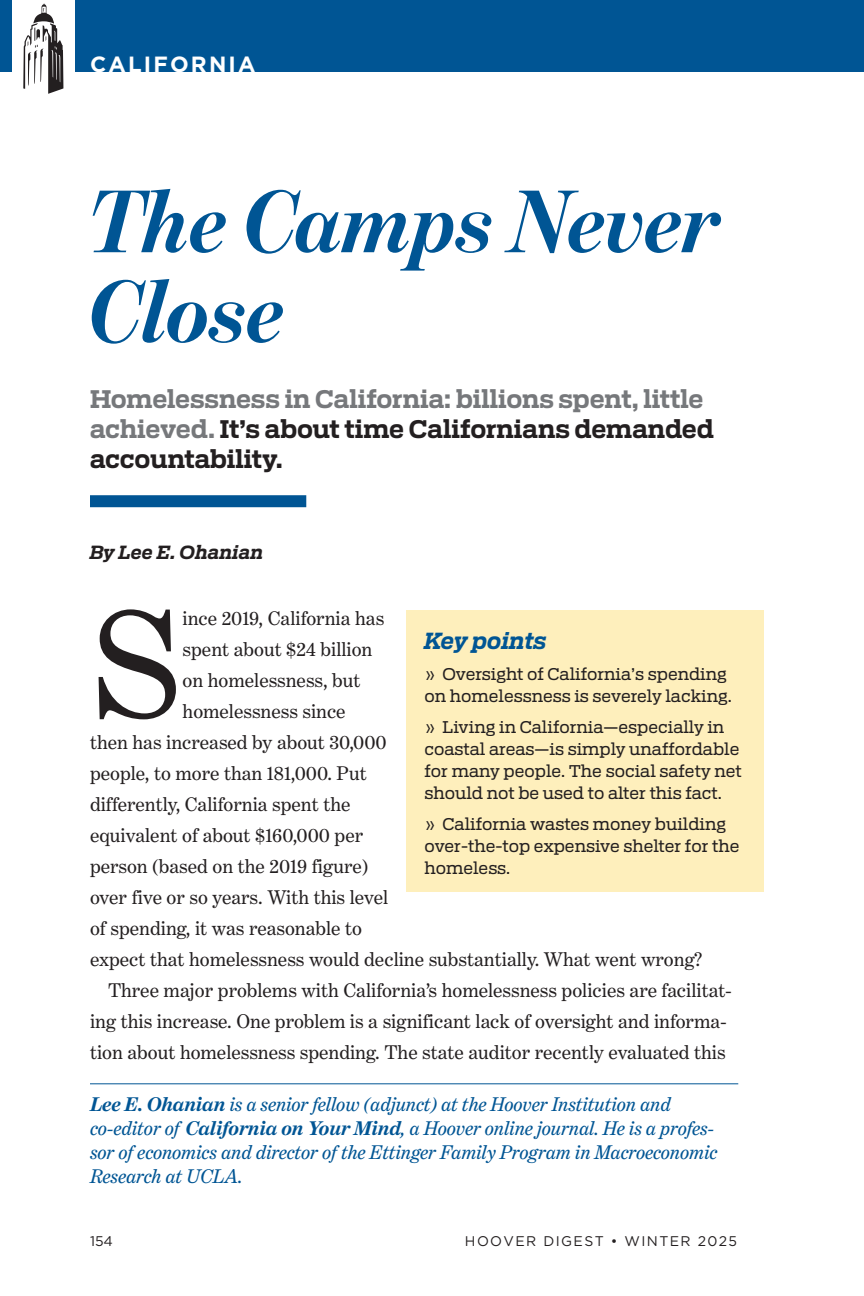
<style>
.page{position:relative;width:864px;height:1296px;background:#fff}
.page>*{position:absolute;margin:0;border:0;box-sizing:border-box;transform-origin:0 0}
.t1{font:156px "Benton Modern Text";color:#231f20}
.t2{font:italic 700 90px/90px "Benton Mod Disp";letter-spacing:-.005em;color:#005594}
.t3{font:700 24px/30px "Receiver";letter-spacing:-.005em;color:#76787b}
.t4{font:700 22px "Gotham";letter-spacing:.1em;color:#fff}
.t5{font:italic 700 22px "Receiver";color:#005594}
.t6{font:20px "Benton Modern Text";color:#231f20}
.t7{font:italic 20px/24px "Benton Modern Text";color:#005594}
.t8{font:italic 700 18px "Receiver";letter-spacing:.015em;color:#231f20}
.t9{font:16px/22px "Receiver";color:#231f20}
.t10{font:14px "Gotham";letter-spacing:.1em;color:#231f20}
.s1{color:#231f20}
.s2{font-weight:700}
</style>
<div class="page">
<div style="left:0;top:0;width:864px;height:72px;background:#005594"></div>
<div style="left:12px;top:0;width:63px;height:94px;background:#fff"></div>
<svg style="left:23px;top:4px;width:40px;height:90px"></svg>
<div style="left:90px;top:495px;width:216px;height:12px;background:#005594"></div>
<hr style="left:90px;top:1083px;width:648px;height:1px;background:#005594">
<div style="left:406px;top:610px;width:358px;height:282px;background:#feefbc"></div>
<p class="t4" style="left:90px;top:50px;width:167px">CALIFORNIA</p>
<h2 class="t2" style="left:90px;top:176px;width:633px">The Camps Never<br>Close</h2>
<p class="t3" style="left:90px;top:385px;width:625px">Homelessness in California: billions spent, little achieved. <span class="s1">It’s about time Californians demanded accountability.</span></p>
<p class="t8" style="left:90px;top:541px;width:175px">By Lee E. Ohanian</p>
<h1 class="t1" style="left:90px;top:578px;width:94px">S</h1>
<p class="t6" style="left:183px;top:607px;width:203px">ince 2019, California has</p>
<p class="t5" style="left:424px;top:628px;width:124px">Key points</p>
<p class="t9" style="left:424px;top:664px;width:309px">» Oversight of California’s spending on homelessness is severely lacking.</p>
<p class="t9" style="left:424px;top:717px;width:319px">» Living in California—especially in coastal areas—is simply unaffordable for many people. The social safety net should not be used to alter this fact.</p>
<p class="t9" style="left:424px;top:814px;width:316px">» California wastes money building over-the-top expensive shelter for the homeless.</p>
<p class="t6" style="left:183px;top:638px;width:191px">spent about $24 billion</p>
<p class="t6" style="left:183px;top:669px;width:179px">on homelessness, but</p>
<p class="t6" style="left:183px;top:700px;width:164px">homelessness since</p>
<p class="t6" style="left:90px;top:731px;width:298px">then has increased by about 30,000</p>
<p class="t6" style="left:90px;top:762px;width:278px">people, to more than 181,000. Put</p>
<p class="t6" style="left:90px;top:793px;width:262px">differently, California spent the</p>
<p class="t6" style="left:90px;top:824px;width:275px">equivalent of about $160,000 per</p>
<p class="t6" style="left:90px;top:855px;width:280px">person (based on the 2019 figure)</p>
<p class="t6" style="left:90px;top:886px;width:300px">over five or so years. With this level</p>
<p class="t6" style="left:90px;top:917px;width:274px">of spending, it was reasonable to</p>
<p class="t6" style="left:90px;top:948px;width:614px">expect that homelessness would decline substantially. What went wrong?</p>
<p class="t6" style="left:108px;top:979px;width:625px">Three major problems with California’s homelessness policies are facilitat-</p>
<p class="t6" style="left:90px;top:1010px;width:638px">ing this increase. One problem is a significant lack of oversight and informa-</p>
<p class="t6" style="left:90px;top:1041px;width:637px">tion about homelessness spending. The state auditor recently evaluated this</p>
<p class="t7" style="left:90px;top:1092px;width:629px"><span class="s2">Lee E. Ohanian</span> is a senior fellow (adjunct) at the Hoover Institution and co-editor of <span class="s2">California on Your Mind</span>, a Hoover online journal. He is a profes&shy;sor of economics and director of the Ettinger Family Program in Macroeconomic Research at UCLA.</p>
<p class="t10" style="left:90px;top:1232px;width:24px">154</p>
<p class="t10" style="left:465px;top:1232px;width:206px">HOOVER DIGEST • WI NTER</p>
<p class="t10" style="left:698px;top:1232px;width:41px">2025</p>
</div>
